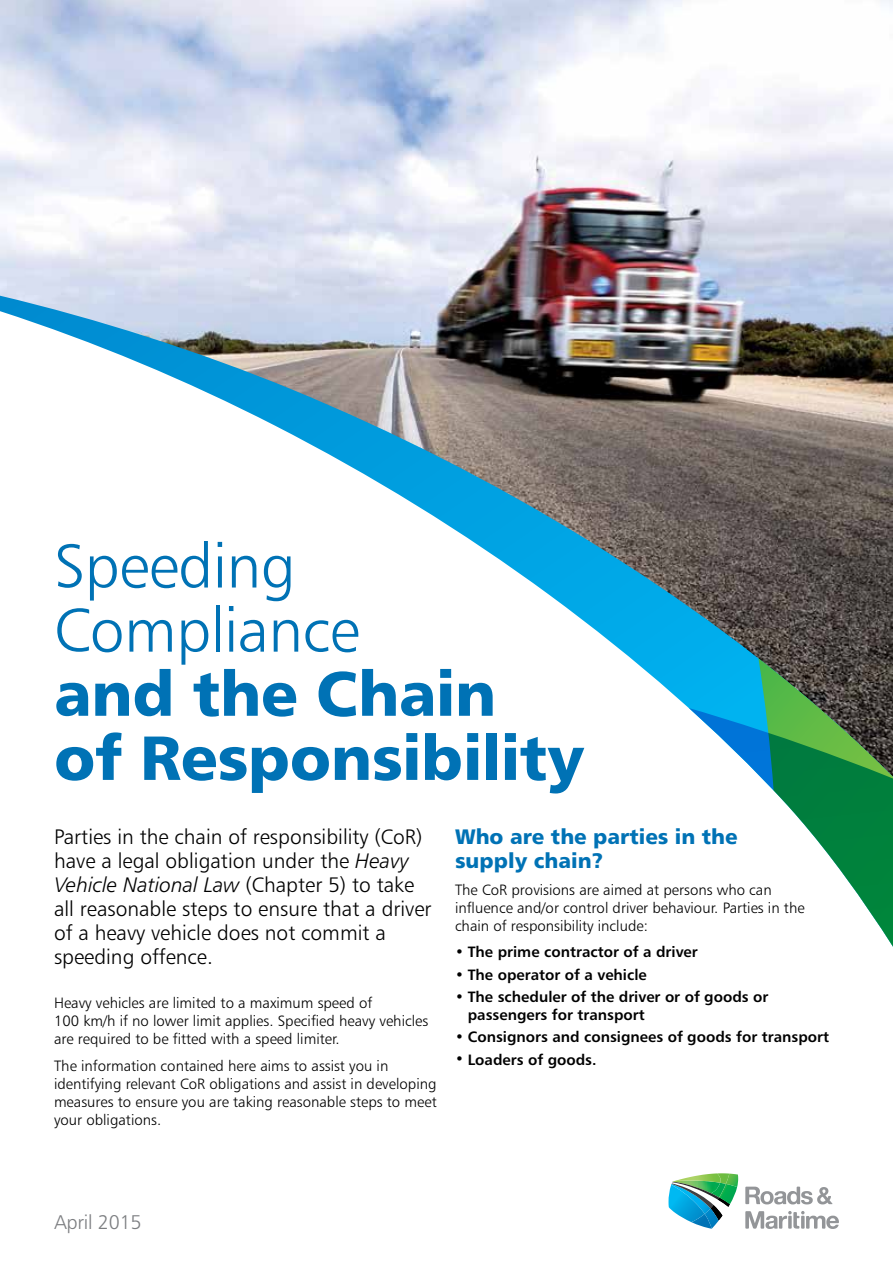
<style>
.page{position:relative;width:893px;height:1263px;background:#fff}
.page>*{position:absolute;margin:0;border:0;box-sizing:border-box;transform-origin:0 0}
.t1{font:700 62.4px/64.1px "Trans Text Bd";letter-spacing:-.01em;color:#0072b5}
.t2{font:300 21px/24px "Trans Text Lt";color:#000}
.t3{font:700 21px/24px "Trans Text Bd";color:#0072b5}
.t4{font:300 19.8px "Trans Text Lt";letter-spacing:-.01em;color:#7c7e81}
.t5{font:300 15px/18px "Trans Text Lt";color:#000}
.t6{font:500 15px/18px "Trans Text Md";color:#000}
.s1{font-family:"Trans Text Lt";font-weight:300}
.s2{font-style:italic}
</style>
<div class="page">
<img style="left:0;top:0;width:893px;height:296px">
<svg style="left:745px;top:1186px;width:94px;height:43px"></svg>
<svg style="left:668px;top:1173px;width:70px;height:56px"></svg>
<img style="left:0;top:296px;width:893px;height:301px">
<svg style="left:552px;top:597px;width:341px;height:350px"></svg>
<h1 class="t1" style="left:54px;top:532px;width:532px"><span class="s1">Speeding<br>Compliance<br></span>and the Chain<br>of Responsibility</h1>
<p class="t2" style="left:54px;top:825px;width:379px">Parties in the chain of responsibility (CoR) have a legal obligation under the <span class="s2">Heavy Vehicle National Law</span> (Chapter 5) to take all reasonable steps to ensure that a driver of a heavy vehicle does not commit a speeding offence.</p>
<p class="t5" style="left:54px;top:993px;width:376px">Heavy vehicles are limited to a maximum speed of<br>100 km/h if no lower limit applies. Specified heavy vehicles are required to be fitted with a speed limiter.</p>
<p class="t5" style="left:54px;top:1056px;width:384px">The information contained here aims to assist you in identifying relevant CoR obligations and assist in developing measures to ensure you are taking reasonable steps to meet your obligations.</p>
<h2 class="t3" style="left:455px;top:824px;width:284px">Who are the parties in the supply chain?</h2>
<p class="t5" style="left:455px;top:880px;width:351px">The CoR provisions are aimed at persons who can influence and/or control driver behaviour. Parties in the chain of responsibility include:</p>
<p class="t6" style="left:455px;top:943px;width:244px">• The prime contractor of a driver</p>
<p class="t6" style="left:455px;top:965px;width:193px">• The operator of a vehicle</p>
<p class="t6" style="left:468px;top:987px;width:302px;text-indent:-13px">• The scheduler of the driver or of goods or passengers for transport</p>
<p class="t6" style="left:455px;top:1028px;width:376px">• Consignors and consignees of goods for transport</p>
<p class="t6" style="left:455px;top:1050px;width:143px">• Loaders of goods.</p>
<h3 class="t4" style="left:54px;top:1209px;width:89px">April 2015</h3>
</div>
